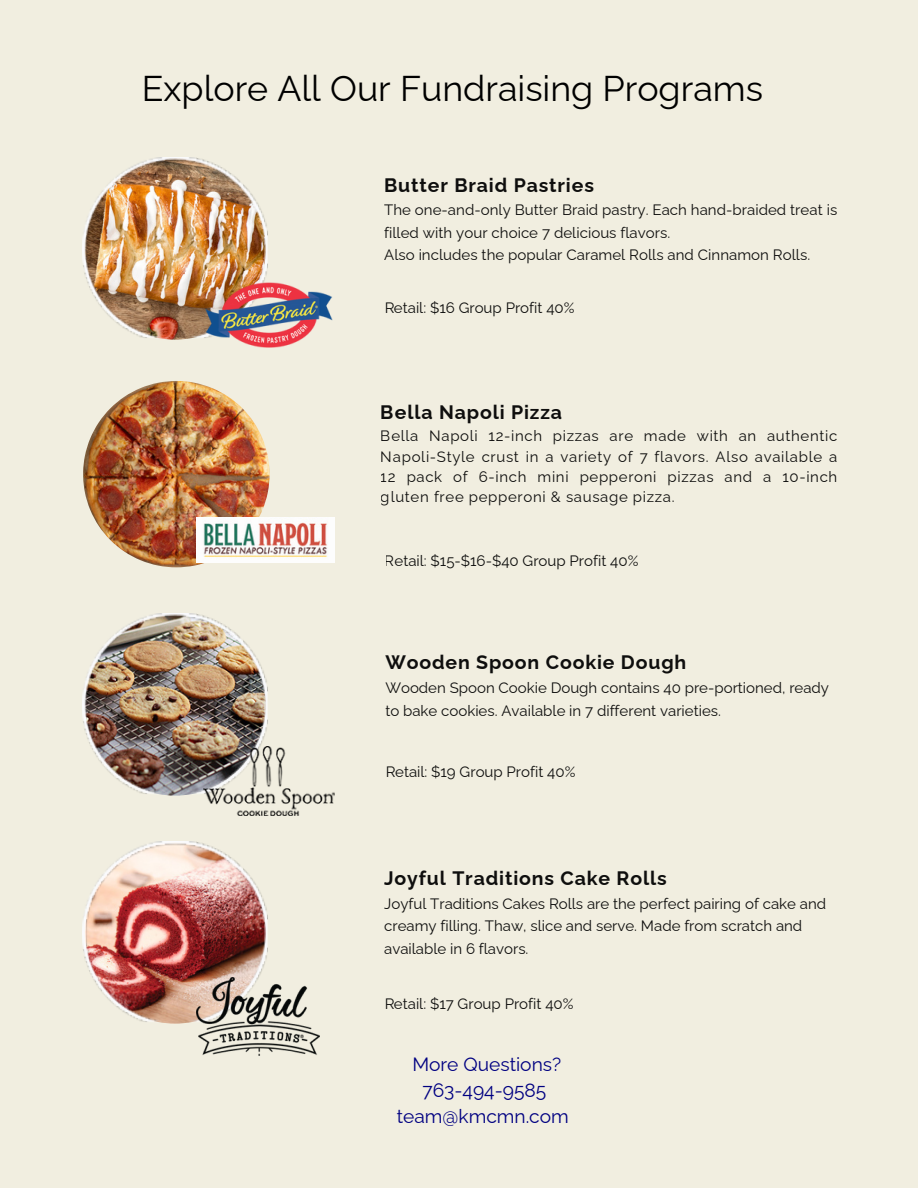
<style>
.page{position:relative;width:918px;height:1188px;background:#f1eee0}
.page>*{position:absolute;margin:0;border:0;box-sizing:border-box;transform-origin:0 0}
.t1{font:35.85px "Raleway";color:#000}
.t2{font:700 19.5px "Raleway";letter-spacing:.045em;color:#000}
.t3{font:19.2px/25.8px "Raleway";color:#000081;text-align:center}
.t4{font:15px/22.5px "Raleway";color:#000}
</style>
<div class="page">
<img style="left:82px;top:158px;width:186px;height:181px">
<img style="left:83px;top:381px;width:187px;height:186px">
<img style="left:82px;top:613px;width:186px;height:182px">
<img style="left:205px;top:282px;width:128px;height:65px">
<img style="left:203px;top:746px;width:132px;height:70px">
<img style="left:82px;top:842px;width:186px;height:181px">
<img style="left:196px;top:978px;width:124px;height:77px">
<img style="left:196px;top:518px;width:139px;height:45px">
<p class="t1" style="left:142px;top:67px;width:623px">Explore All Our Fundraising Programs</p>
<h2 class="t2" style="left:384px;top:173px;width:211px">Butter Braid Pastries</h2>
<p class="t4" style="left:384px;top:199px;width:455px">The one-and-only Butter Braid pastry. Each hand-braided treat is filled with your choice 7 delicious flavors.<br>Also includes the popular Caramel Rolls and Cinnamon Rolls.</p>
<p class="t4" style="left:384px;top:297px;width:192px">Retail: $16 Group Profit 40%</p>
<h2 class="t2" style="left:381px;top:401px;width:183px">Bella Napoli Pizza</h2>
<p class="t4" style="left:381px;top:426px;width:458px;line-height:20.2px;text-align:justify">Bella Napoli 12-inch pizzas are made with an authentic Napoli-Style crust in a variety of 7 flavors. Also available a 12 pack of 6-inch mini pepperoni pizzas and a 10-inch gluten free pepperoni &amp; sausage pizza.</p>
<p class="t4" style="left:385px;top:550px;width:255px">Retail: $15-$16-$40 Group Profit 40%</p>
<h2 class="t2" style="left:385px;top:651px;width:302px">Wooden Spoon Cookie Dough</h2>
<p class="t4" style="left:385px;top:676px;width:445px">Wooden Spoon Cookie Dough contains 40 pre-portioned, ready to bake cookies. Available in 7 different varieties.</p>
<p class="t4" style="left:385px;top:761px;width:192px">Retail: $19 Group Profit 40%</p>
<h2 class="t2" style="left:384px;top:867px;width:284px">Joyful Traditions Cake Rolls</h2>
<p class="t4" style="left:384px;top:892px;width:444px">Joyful Traditions Cakes Rolls are the perfect pairing of cake and creamy filling. Thaw, slice and serve. Made from scratch and available in 6 flavors.</p>
<p class="t4" style="left:384px;top:992px;width:191px">Retail: $17 Group Profit 40%</p>
<p class="t3" style="left:412px;top:1052px;width:150px">More Questions?<br>763-494-9585</p>
<p class="t3" style="left:397px;top:1104px;width:173px">team@kmcmn.com</p>
</div>
